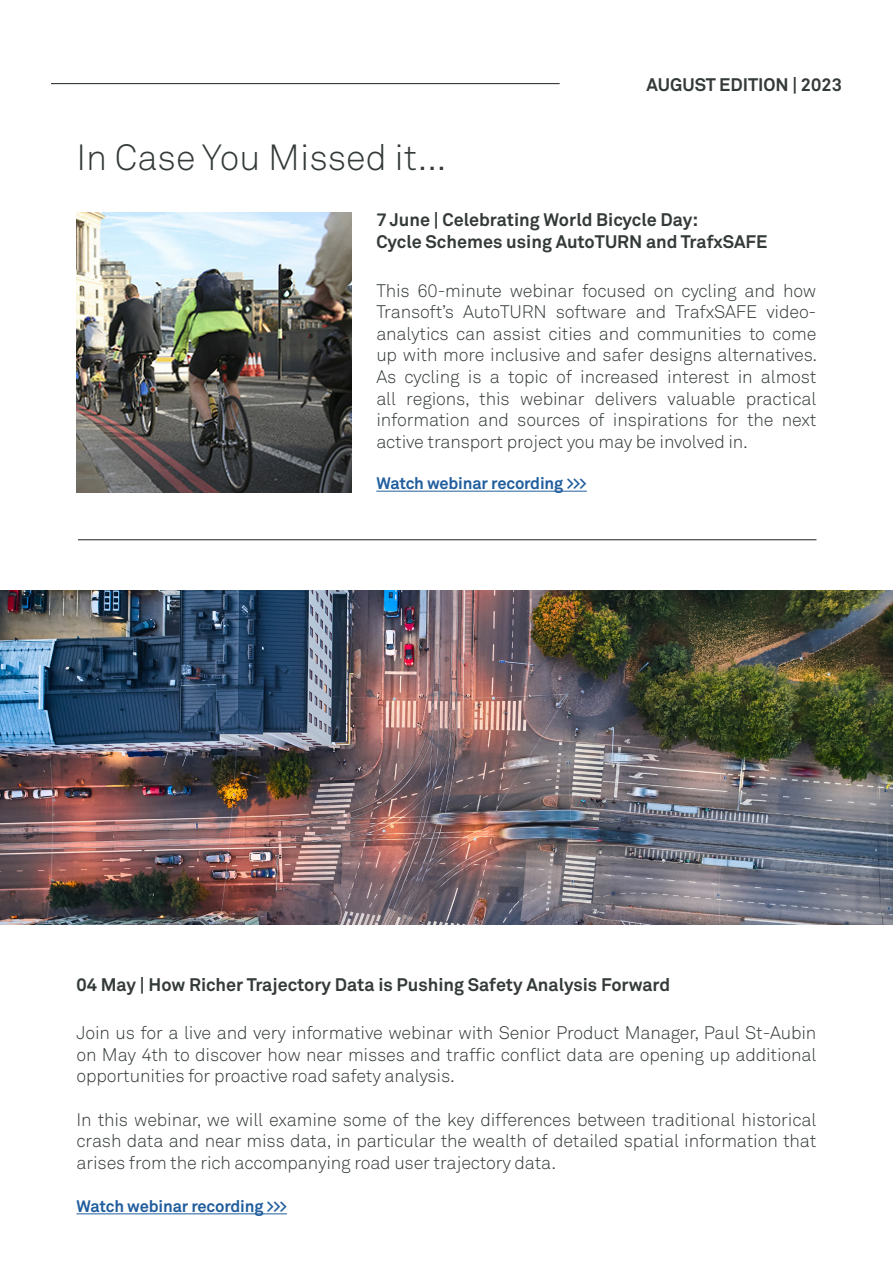
<style>
.page{position:relative;width:893px;height:1263px;background:#fff}
.page>*{position:absolute;margin:0;border:0;box-sizing:border-box;transform-origin:0 0}
.t1{font:300 36px "Akkurat Pro";color:#333a38}
.t2{font:300 18px/21.6px "Akkurat Pro";letter-spacing:-.01em;color:#333a38;text-align:justify}
.t3{font:700 18px/21.6px "Akkurat Pro";color:#333a38}
.t4{font:700 16.5px "Akkurat Pro";letter-spacing:-.01em;color:#215e9e}
</style>
<div class="page">
<hr style="left:51px;top:83px;width:509px;height:1px;background:#333a38">
<hr style="left:376px;top:491px;width:211px;height:1px;background:#215e9e">
<hr style="left:77px;top:1213px;width:210px;height:1px;background:#215e9e">
<img style="left:77px;top:212px;width:274px;height:280px">
<img style="left:0;top:590px;width:893px;height:335px">
<hr style="left:78px;top:539px;width:738px;height:1px;background:#333a38">
<h1 class="t1" style="left:77px;top:136px;width:371px">In Case You Missed it...</h1>
<p class="t3" style="left:647px;top:73px;width:197px">AUGUST EDITION | 2023</p>
<p class="t3" style="left:376px;top:209px;width:393px">7 June | Celebrating World Bicycle Day:<br>Cycle Schemes using AutoTURN and TrafxSAFE</p>
<p class="t2" style="left:376px;top:280px;width:442px">This 60-minute webinar focused on cycling and how Transoft’s AutoTURN software and TrafxSAFE video&shy;analytics can assist cities and communities to come up with more inclusive and safer designs alternatives.<br>As cycling is a topic of increased interest in almost all regions, this webinar delivers valuable practical information and sources of inspirations for the next active transport project you may be involved in.</p>
<p class="t4" style="left:376px;top:473px;width:212px">Watch webinar recording &gt;&gt;&gt;</p>
<p class="t3" style="left:77px;top:973px;width:595px">04 May | How Richer Trajectory Data is Pushing Safety Analysis Forward</p>
<p class="t2" style="left:77px;top:1022px;width:741px">Join us for a live and very informative webinar with Senior Product Manager, Paul St-Aubin on May 4th to discover how near misses and traffic conflict data are opening up additional opportunities for proactive road safety analysis.</p>
<p class="t2" style="left:77px;top:1108px;width:741px">In this webinar, we will examine some of the key differences between traditional historical crash data and near miss data, in particular the wealth of detailed spatial information that arises from the rich accompanying road user trajectory data.</p>
<p class="t4" style="left:77px;top:1196px;width:212px">Watch webinar recording &gt;&gt;&gt;</p>
</div>
